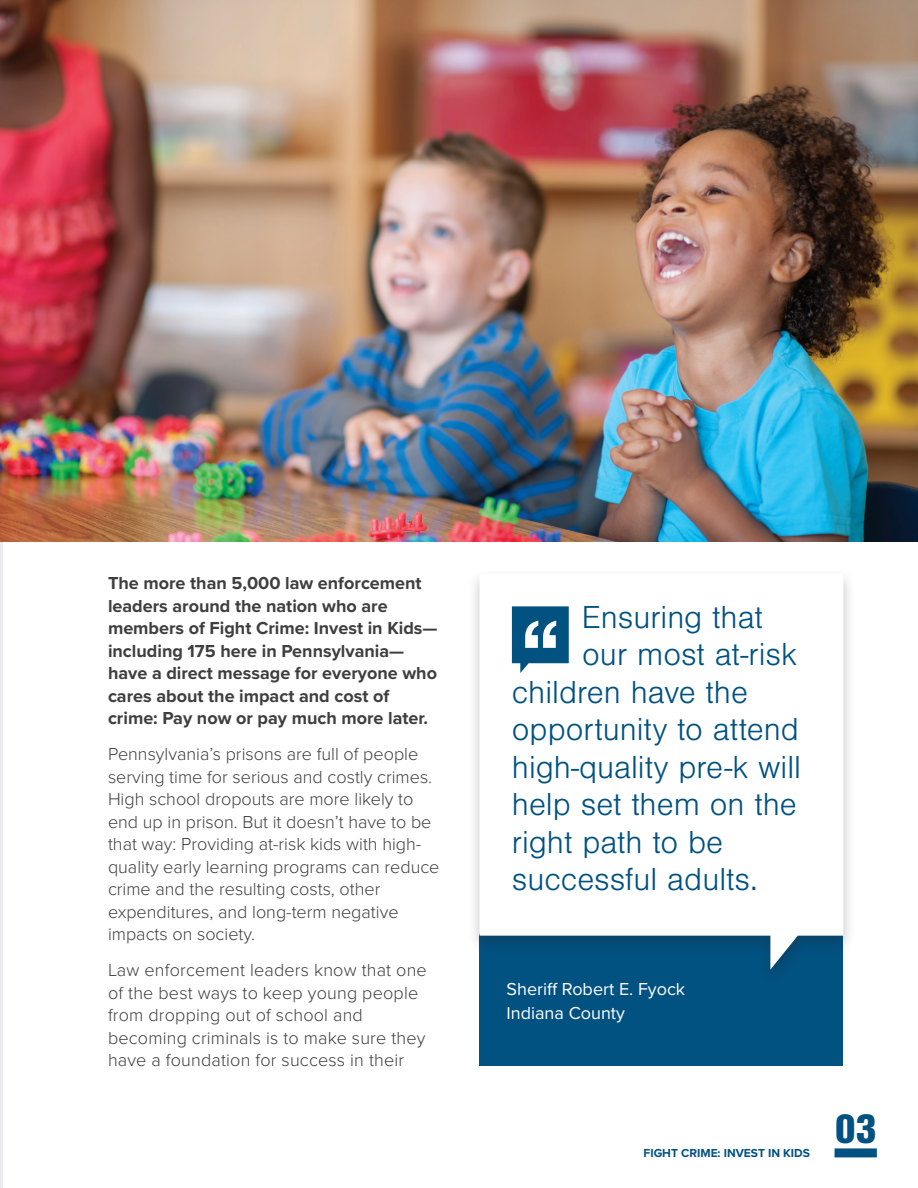
<style>
.page{position:relative;width:918px;height:1188px;background:#fff}
.page>*{position:absolute;margin:0;border:0;box-sizing:border-box;transform-origin:0 0}
.F_page-number{font:900 43.5px "Nimbus San Con";color:#015181}
.Callout_b{font:300 33px "Nimbus San";color:#015181}
.Body{font:300 18px/22.5px "Proxima Nova";color:#3e3e3f}
.Body-2{font:700 18px/22.5px "Proxima Nova";color:#3e3e3f}
.Body-3{font:18px "Proxima Nova";color:#fff}
.F_right{font:700 12px "Proxima Nova";color:#015181}
</style>
<div class="page">
<div style="left:480px;top:935px;width:363px;height:131px;background:#015181"></div>
<div style="left:467px;top:568px;width:389px;height:419px;background:#231f20;opacity:.27"></div>
<svg style="left:480px;top:573px;width:363px;height:397px"></svg>
<svg style="left:512px;top:606px;width:57px;height:67px"></svg>
<div style="left:835px;top:1148px;width:42px;height:9px;background:#015181"></div>
<hr style="left:0;top:0;width:2px;height:1188px;background:#e9eaeb">
<img style="left:1px;top:0;width:917px;height:541px">
<p class="Body-2" style="left:108px;top:571px;width:331px">The more than 5,000 law enforcement leaders around the nation who are members of Fight Crime: Invest in Kids— including 175 here in Pennsylvania— have a direct message for everyone who cares about the impact and cost of crime: Pay now or pay much more later.</p>
<p class="Body" style="left:108px;top:742px;width:333px">Pennsylvania’s prisons are full of people serving time for serious and costly crimes.<br>High school dropouts are more likely to end up in prison. But it doesn’t have to be that way: Providing at-risk kids with high&shy;quality early learning programs can reduce crime and the resulting costs, other expenditures, and long-term negative impacts on society.</p>
<p class="Body" style="left:108px;top:958px;width:320px">Law enforcement leaders know that one of the best ways to keep young people from dropping out of school and becoming criminals is to make sure they have a foundation for success in their</p>
<p class="Callout_b" style="left:582px;top:600px;width:183px">Ensuring that</p>
<p class="Callout_b" style="left:582px;top:637px;width:216px">our most at-risk</p>
<p class="Callout_b" style="left:512px;top:675px;width:238px">children have the</p>
<p class="Callout_b" style="left:512px;top:712px;width:288px">opportunity to attend</p>
<p class="Callout_b" style="left:512px;top:750px;width:291px">high-quality pre-k will</p>
<p class="Callout_b" style="left:512px;top:787px;width:286px">help set them on the</p>
<p class="Callout_b" style="left:512px;top:825px;width:213px">right path to be</p>
<p class="Callout_b" style="left:512px;top:862px;width:247px">successful adults.</p>
<p class="Body-3" style="left:507px;top:976px;width:180px">Sheriff Robert E. Fyock</p>
<p class="Body-3" style="left:507px;top:1000px;width:120px">Indiana County</p>
<p class="F_right" style="left:644px;top:1144px;width:168px">FIGHT CRIME: INVEST IN KIDS</p>
<p class="F_page-number" style="left:835px;top:1104px;width:43px">03</p>
</div>
